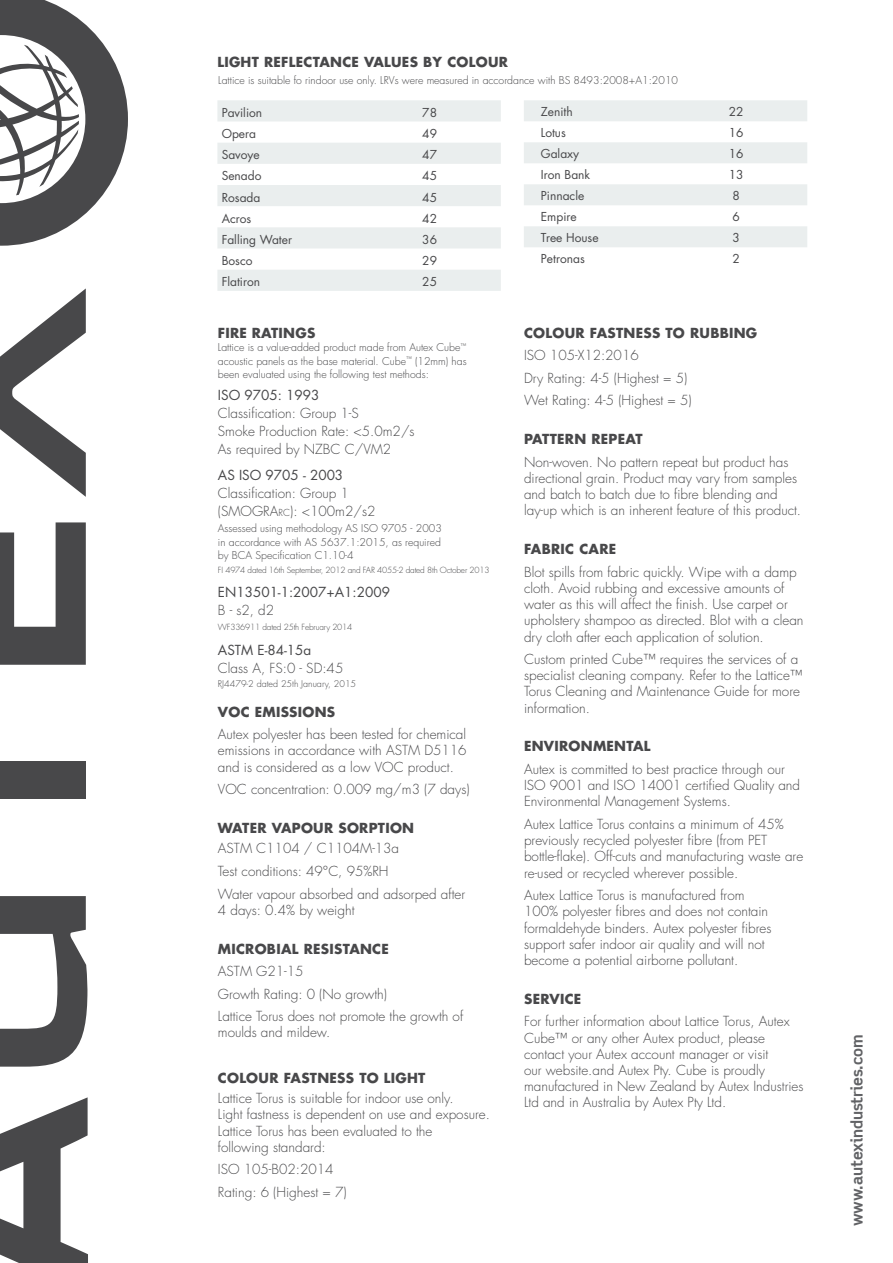
<style>
.page{position:relative;width:893px;height:1263px;background:#fff}
.page>*{position:absolute;margin:0;border:0;box-sizing:border-box;transform-origin:0 0}
.t1{font:700 15.45px "Scene Alt";letter-spacing:-.01em;color:#616265}
.t2{font:300 13.5px/16.2px "Futura Std";color:#48484a}
.t3{font:700 13.5px "Futura Std";letter-spacing:.02em;color:#48484a}
.t4{font:13.5px "Futura Std";color:#48484a}
.t5{font:12px "Futura Std";color:#48484a}
.t6{font:300 10.5px/13.5px "Futura Std";color:#48484a;text-align:justify}
.t7{font:300 9px "Futura Std";color:#48484a}
.t8{font:300 8.25px "Futura Std";letter-spacing:-.02em;color:#48484a}
.s1{font-size:9.45px}
</style>
<div class="page">
<svg style="left:0;top:0;width:128px;height:246px"></svg>
<svg style="left:0;top:896px;width:87px;height:171px"></svg>
<div style="left:0;top:761px;width:86px;height:38px;background:#48484a"></div>
<svg style="left:0;top:288px;width:86px;height:209px"></svg>
<svg style="left:0;top:522px;width:86px;height:143px"></svg>
<svg style="left:0;top:1097px;width:88px;height:166px"></svg>
<svg style="left:217px;top:100px;width:284px;height:191px;fill:#eaeeee"></svg>
<svg style="left:524px;top:100px;width:283px;height:147px"></svg>
<p class="t3" style="left:217px;top:53px;width:292px">LIGHT REFLECTANCE VALUES BY COLOUR</p>
<p class="t5" style="left:222px;top:105px;width:42px">Pavilion</p>
<p class="t5" style="left:422px;top:105px;width:16px">78</p>
<p class="t5" style="left:222px;top:126px;width:36px">Opera</p>
<p class="t5" style="left:422px;top:126px;width:16px">49</p>
<p class="t5" style="left:222px;top:147px;width:40px">Savoye</p>
<p class="t5" style="left:422px;top:147px;width:16px">47</p>
<p class="t5" style="left:222px;top:168px;width:41px">Senado</p>
<p class="t5" style="left:422px;top:168px;width:16px">45</p>
<p class="t5" style="left:222px;top:190px;width:40px">Rosada</p>
<p class="t5" style="left:422px;top:190px;width:16px">45</p>
<p class="t5" style="left:222px;top:211px;width:31px">Acros</p>
<p class="t5" style="left:422px;top:211px;width:16px">42</p>
<p class="t5" style="left:222px;top:232px;width:72px">Falling Water</p>
<p class="t5" style="left:422px;top:232px;width:16px">36</p>
<p class="t5" style="left:222px;top:253px;width:32px">Bosco</p>
<p class="t5" style="left:422px;top:253px;width:16px">29</p>
<p class="t5" style="left:222px;top:274px;width:40px">Flatiron</p>
<p class="t5" style="left:422px;top:274px;width:16px">25</p>
<p class="t6" style="left:218px;top:74px;width:461px">Lattice is suitable fo rindoor use only. LRVs were measured in accordance with BS 8493:2008+A1:2010</p>
<p class="t5" style="left:541px;top:104px;width:33px">Zenith</p>
<p class="t5" style="left:729px;top:104px;width:16px">22</p>
<p class="t5" style="left:541px;top:125px;width:27px">Lotus</p>
<p class="t5" style="left:729px;top:125px;width:16px">16</p>
<p class="t5" style="left:541px;top:146px;width:40px">Galaxy</p>
<p class="t5" style="left:729px;top:146px;width:16px">16</p>
<p class="t5" style="left:541px;top:167px;width:51px">Iron Bank</p>
<p class="t5" style="left:729px;top:167px;width:16px">13</p>
<p class="t5" style="left:541px;top:188px;width:45px">Pinnacle</p>
<p class="t5" style="left:732px;top:188px;width:9px">8</p>
<p class="t5" style="left:541px;top:209px;width:37px">Empire</p>
<p class="t5" style="left:732px;top:209px;width:9px">6</p>
<p class="t5" style="left:541px;top:230px;width:59px">Tree House</p>
<p class="t5" style="left:732px;top:230px;width:9px">3</p>
<p class="t5" style="left:541px;top:251px;width:45px">Petronas</p>
<p class="t5" style="left:732px;top:251px;width:9px">2</p>
<p class="t3" style="left:218px;top:324px;width:99px">FIRE RATINGS</p>
<p class="t6" style="left:218px;top:341px;width:250px">Lattice is a value-added product made from Autex Cube<sup>™ </sup>acoustic panels as the base material. Cube<sup>™</sup> (12mm) has been evaluated using the following test methods:</p>
<p class="t4" style="left:218px;top:387px;width:103px">ISO 9705: 1993</p>
<p class="t2" style="left:218px;top:405px;width:198px;line-height:18px">Classification: Group 1-S<br>Smoke Production Rate: &lt;5.0m2/s<br>As required by NZBC C/VM2</p>
<p class="t4" style="left:218px;top:466px;width:127px">AS ISO 9705 - 2003</p>
<p class="t2" style="left:218px;top:484px;width:159px;line-height:18px">Classification: Group 1 (SMOGRA<span class="s1">rc</span>): &lt;100m2/s2</p>
<p class="t6" style="left:218px;top:522px;width:225px">Assessed using methodology AS ISO 9705 - 2003 in accordance with AS 5637.1:2015, as required by BCA Specification C1.10-4</p>
<p class="t8" style="left:218px;top:564px;width:273px">FI 4974 dated 16th September, 2012 and FAR 4055-2 dated 8th October 2013</p>
<p class="t4" style="left:218px;top:583px;width:174px">EN13501-1:2007+A1:2009</p>
<p class="t2" style="left:218px;top:602px;width:58px">B - s2, d2</p>
<p class="t8" style="left:218px;top:622px;width:136px">WF336911 dated 25th February 2014</p>
<p class="t4" style="left:218px;top:641px;width:95px">ASTM E-84-15a</p>
<p class="t2" style="left:218px;top:660px;width:127px">Class A, FS:0 - SD:45</p>
<p class="t7" style="left:218px;top:678px;width:140px">RJ4479-2 dated 25th January, 2015</p>
<p class="t3" style="left:218px;top:703px;width:119px">VOC EMISSIONS</p>
<p class="t2" style="left:218px;top:727px;width:250px;text-align:justify">Autex polyester has been tested for chemical emissions in accordance with ASTM D5116 and is considered as a low VOC product.</p>
<p class="t2" style="left:218px;top:781px;width:253px">VOC concentration: 0.009 mg/m3 (7 days)</p>
<p class="t3" style="left:218px;top:819px;width:198px">WATER VAPOUR SORPTION</p>
<p class="t2" style="left:218px;top:838px;width:249px;line-height:22.5px">ASTM C1104 / C1104M-13a<br>Test conditions: 49°C, 95%RH<br>Water vapour absorbed and adsorped after</p>
<p class="t2" style="left:218px;top:902px;width:138px">4 days: 0.4% by weight</p>
<p class="t3" style="left:218px;top:939px;width:172px">MICROBIAL RESISTANCE</p>
<p class="t2" style="left:218px;top:960px;width:247px;line-height:22.5px">ASTM G21-15<br>Growth Rating: 0 (No growth)<br>Lattice Torus does not promote the growth of</p>
<p class="t2" style="left:218px;top:1025px;width:114px">moulds and mildew.</p>
<p class="t3" style="left:218px;top:1068px;width:209px">COLOUR FASTNESS TO LIGHT</p>
<p class="t2" style="left:218px;top:1090px;width:273px">Lattice Torus is suitable for indoor use only.<br>Light fastness is dependent on use and exposure.<br>Lattice Torus has been evaluated to the<br>following standard:</p>
<p class="t2" style="left:218px;top:1158px;width:130px;line-height:22.5px">ISO 105-B02:2014<br>Rating: 6 (Highest = 7)</p>
<p class="t3" style="left:524px;top:324px;width:235px">COLOUR FASTNESS TO RUBBING</p>
<p class="t2" style="left:524px;top:344px;width:169px;line-height:22.5px">ISO 105-X12:2016<br>Dry Rating: 4-5 (Highest = 5)<br>Wet Rating: 4-5 (Highest = 5)</p>
<p class="t3" style="left:524px;top:430px;width:120px">PATTERN REPEAT</p>
<p class="t2" style="left:524px;top:454px;width:279px">Non-woven. No pattern repeat but product has directional grain. Product may vary from samples and batch to batch due to fibre blending and lay-up which is an inherent feature of this product.</p>
<p class="t3" style="left:524px;top:540px;width:94px">FABRIC CARE</p>
<p class="t2" style="left:524px;top:564px;width:281px">Blot spills from fabric quickly. Wipe with a damp cloth. Avoid rubbing and excessive amounts of water as this will affect the finish. Use carpet or upholstery shampoo as directed. Blot with a clean dry cloth after each application of solution.</p>
<p class="t2" style="left:524px;top:651px;width:280px">Custom printed Cube™ requires the services of a specialist cleaning company. Refer to the Lattice™ Torus Cleaning and Maintenance Guide for more information.</p>
<p class="t3" style="left:524px;top:737px;width:128px">ENVIRONMENTAL</p>
<p class="t2" style="left:524px;top:761px;width:278px">Autex is committed to best practice through our<br>ISO 9001 and ISO 14001 certified Quality and<br>Environmental Management Systems.</p>
<p class="t2" style="left:524px;top:816px;width:281px">Autex Lattice Torus contains a minimum of 45% previously recycled polyester fibre (from PET bottle-flake). Off-cuts and manufacturing waste are re-used or recycled wherever possible.</p>
<p class="t2" style="left:524px;top:887px;width:249px">Autex Lattice Torus is manufactured from 100% polyester fibres and does not contain formaldehyde binders. Autex polyester fibres support safer indoor air quality and will not become a potential airborne pollutant.</p>
<p class="t3" style="left:524px;top:990px;width:59px">SERVICE</p>
<p class="t2" style="left:524px;top:1014px;width:281px">For further information about Lattice Torus, Autex Cube™ or any other Autex product, please contact your Autex account manager or visit<br>our website.and Autex Pty. Cube is proudly manufactured in New Zealand by Autex Industries Ltd and in Australia by Autex Pty Ltd.</p>
<p class="t1" style="left:847px;top:1226px;width:193px;rotate:-90deg">www.autexindustries.com</p>
</div>
